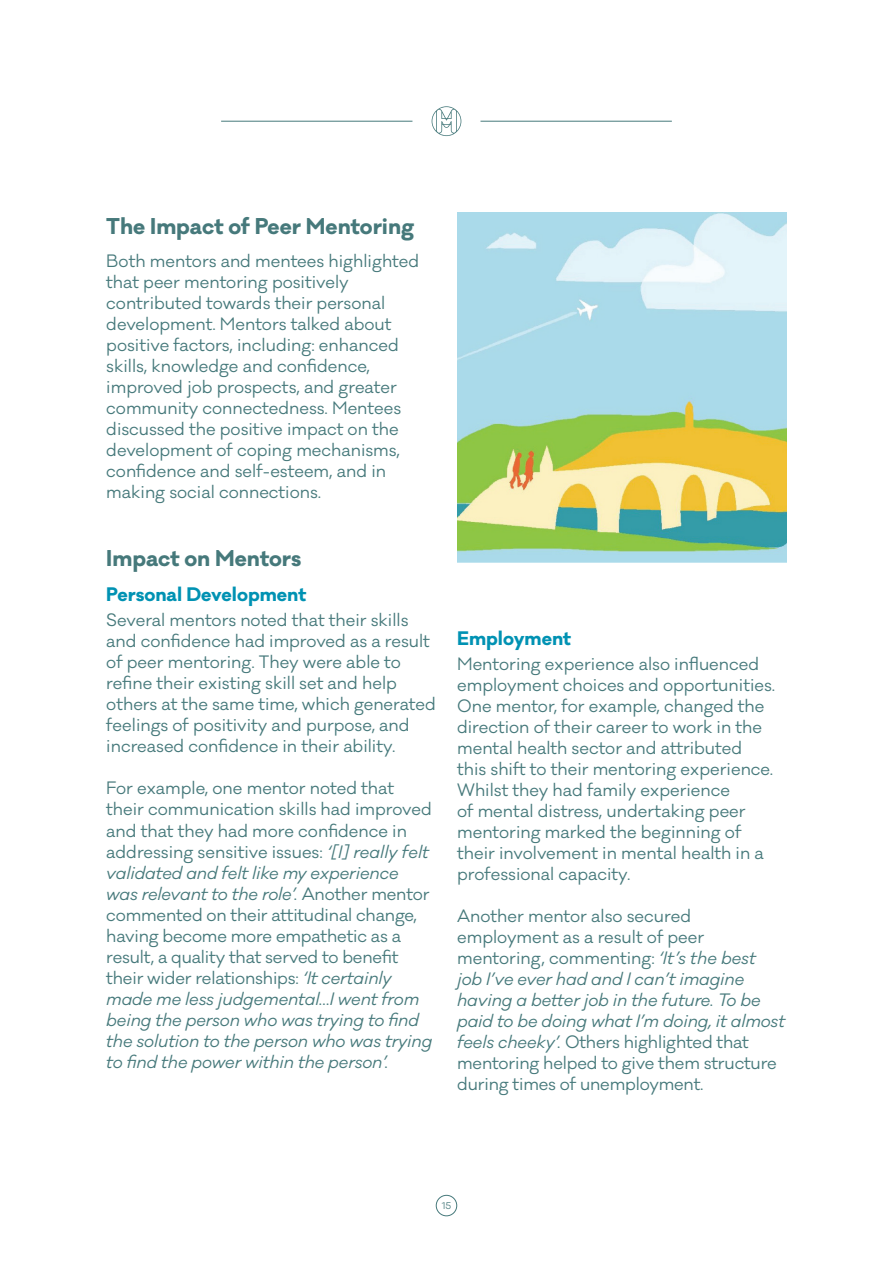
<style>
.page{position:relative;width:893px;height:1263px;background:#fff}
.page>*{position:absolute;margin:0;border:0;box-sizing:border-box;transform-origin:0 0}
.t1{font:700 21px "Galano Classic";color:#46797b}
.t2{font:700 18px "Galano Classic";color:#0092b3}
.t3{font:16.5px/21px "Galano Classic";color:#46797b}
.t4{font:9px "Galano Classic";color:#46797b}
.s1{font-style:italic}
</style>
<div class="page">
<div style="left:436px;top:1195px;width:21px;height:21px;border:1px solid #46797b;border-radius:50%"></div>
<hr style="left:221px;top:121px;width:191px;height:1px;background:#46797b">
<hr style="left:480px;top:121px;width:192px;height:1px;background:#46797b">
<svg style="left:432px;top:106px;width:29px;height:30px"></svg>
<img style="left:457px;top:213px;width:330px;height:350px">
<p class="t1" style="left:106px;top:212px;width:309px">The Impact of Peer Mentoring</p>
<p class="t3" style="left:106px;top:251px;width:314px">Both mentors and mentees highlighted that peer mentoring positively contributed towards their personal development. Mentors talked about positive factors, including: enhanced skills, knowledge and confidence, improved job prospects, and greater community connectedness. Mentees discussed the positive impact on the development of coping mechanisms, confidence and self-esteem, and in making social connections.</p>
<p class="t1" style="left:106px;top:544px;width:197px">Impact on Mentors</p>
<p class="t2" style="left:106px;top:582px;width:201px">Personal Development</p>
<p class="t3" style="left:106px;top:610px;width:331px">Several mentors noted that their skills and confidence had improved as a result of peer mentoring. They were able to refine their existing skill set and help others at the same time, which generated feelings of positivity and purpose, and increased confidence in their ability.</p>
<p class="t3" style="left:106px;top:778px;width:328px">For example, one mentor noted that their communication skills had improved and that they had more confidence in addressing sensitive issues: <span class="s1">‘[I] really felt validated and felt like my experience was relevant to the role’.</span> Another mentor commented on their attitudinal change, having become more empathetic as a result, a quality that served to benefit their wider relationships: <span class="s1">‘It certainly made me less judgemental…I went from being the person who was trying to find the solution to the person who was trying to find the power within the person’.</span></p>
<p class="t2" style="left:457px;top:626px;width:115px">Employment</p>
<p class="t3" style="left:457px;top:654px;width:320px">Mentoring experience also influenced employment choices and opportunities.<br>One mentor, for example, changed the direction of their career to work in the mental health sector and attributed this shift to their mentoring experience.<br>Whilst they had family experience<br>of mental distress, undertaking peer mentoring marked the beginning of their involvement in mental health in a professional capacity.</p>
<p class="t3" style="left:457px;top:906px;width:329px">Another mentor also secured employment as a result of peer mentoring, commenting: <span class="s1">‘It’s the best<br>job I’ve ever had and I can’t imagine having a better job in the future. To be paid to be doing what I’m doing, it almost feels cheeky’.</span> Others highlighted that mentoring helped to give them structure during times of unemployment.</p>
<p class="t4" style="left:442px;top:1200px;width:11px">15</p>
</div>
